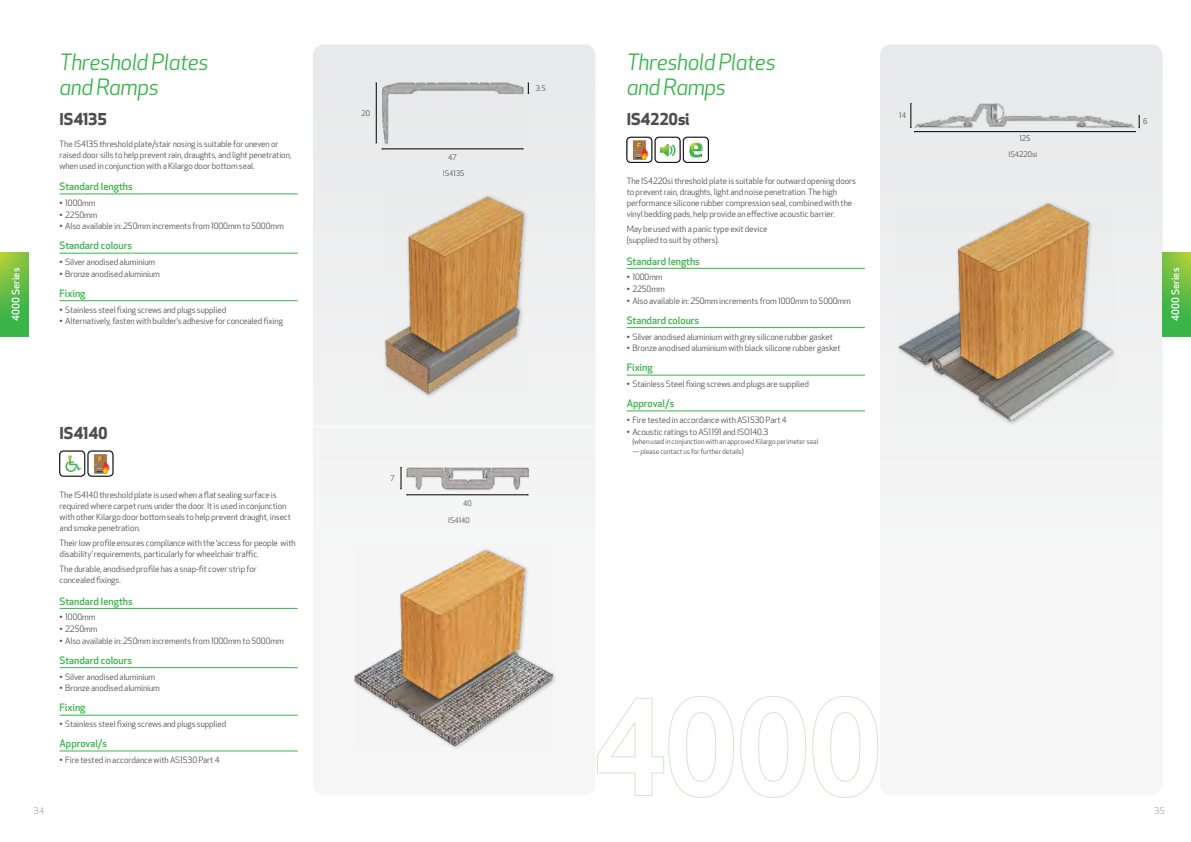
<style>
.page{position:relative;width:1191px;height:842px;background:#fff}
.page>*{position:absolute;margin:0;border:0;box-sizing:border-box;transform-origin:0 0}
.t1{font:italic 22px/25px "Apex New";letter-spacing:-.02em;color:#39b54a}
.t2{font:700 16px "Apex New";letter-spacing:-.02em;color:#4d4d4f}
.t3{font:500 10px "Apex New";color:#39b54a}
.t4{font:500 10px "Apex New";letter-spacing:.01em;color:#fff}
.t5{font:9px "Apex New";color:#a7a9ac}
.t6{font:8.5px/11px "Apex New";letter-spacing:-.01em;color:#4d4d4f}
.t7{font:7.5px/15.9px "Apex New";color:#4d4d4f;text-align:center}
.t8{font:7px "Apex New";letter-spacing:-.01em;color:#4d4d4f}
</style>
<div class="page">
<svg style="left:0;top:252px;width:28px;height:84px;background:#63bd44"></svg>
<div style="left:11px;top:267px;width:10px;height:57px;background:#39b54a;opacity:.5"></div>
<div style="left:880px;top:44px;width:282px;height:751px;background:#f5f5f5;border-radius:11px"></div>
<div style="left:313px;top:44px;width:282px;height:751px;background:#f1f2f2;border-radius:11px"></div>
<svg style="left:1162px;top:252px;width:29px;height:84px;background:#61bc44"></svg>
<div style="left:1170px;top:267px;width:10px;height:57px;background:#39b54a;opacity:.5"></div>
<svg style="left:597px;top:696px;width:281px;height:102px"></svg>
<img style="left:915px;top:103px;width:220px;height:25px">
<hr style="left:914px;top:131px;width:221px;height:1px;background:#000">
<svg style="left:910px;top:103px;width:5px;height:29px"></svg>
<svg style="left:1135px;top:115px;width:5px;height:17px"></svg>
<hr style="left:298px;top:426px;width:297px;height:1px;background:#fff">
<div style="left:895px;top:201px;width:222px;height:226px;background:#f1f1f2"></div>
<img style="left:897px;top:203px;width:216px;height:219px">
<hr style="left:382px;top:149px;width:141px;height:1px;background:#000">
<hr style="left:376px;top:83px;width:1px;height:60px;background:#000">
<img style="left:382px;top:82px;width:141px;height:63px">
<img style="left:384px;top:196px;width:141px;height:199px">
<div style="left:352px;top:547px;width:205px;height:203px;background:#f6f6f7"></div>
<img style="left:354px;top:549px;width:199px;height:198px">
<hr style="left:407px;top:495px;width:121px;height:1px;background:#000">
<svg style="left:400px;top:467px;width:8px;height:28px"></svg>
<img style="left:407px;top:467px;width:121px;height:24px">
<hr style="left:626px;top:268px;width:239px;height:1px;background:#39b54a">
<hr style="left:626px;top:327px;width:239px;height:1px;background:#39b54a">
<hr style="left:626px;top:375px;width:239px;height:1px;background:#39b54a">
<hr style="left:626px;top:411px;width:239px;height:1px;background:#39b54a">
<div style="left:626px;top:137px;width:26px;height:25px;border:1px solid #000;border-radius:4px"></div>
<svg style="left:627px;top:137px;width:81px;height:25px"></svg>
<div style="left:683px;top:137px;width:25px;height:25px;border:1px solid #000;border-radius:4px"></div>
<hr style="left:60px;top:608px;width:238px;height:1px;background:#39b54a">
<hr style="left:60px;top:667px;width:238px;height:1px;background:#39b54a">
<hr style="left:60px;top:715px;width:238px;height:1px;background:#39b54a">
<hr style="left:60px;top:751px;width:238px;height:1px;background:#39b54a">
<svg style="left:60px;top:451px;width:53px;height:25px"></svg>
<div style="left:88px;top:451px;width:25px;height:25px;border:1px solid #000;border-radius:4px"></div>
<hr style="left:60px;top:194px;width:238px;height:1px;background:#39b54a">
<hr style="left:60px;top:253px;width:238px;height:1px;background:#39b54a">
<hr style="left:60px;top:300px;width:238px;height:1px;background:#39b54a">
<h1 class="t1" style="left:60px;top:49px;width:151px">Threshold Plates and Ramps</h1>
<h1 class="t1" style="left:626px;top:49px;width:151px">Threshold Plates and Ramps</h1>
<p class="t7" style="left:361px;top:105px;width:10px">20</p>
<p class="t7" style="left:536px;top:80px;width:11px">3.5</p>
<p class="t7" style="left:899px;top:108px;width:8px">14</p>
<h2 class="t2" style="left:60px;top:108px;width:49px">IS4135</h2>
<p class="t6" style="left:60px;top:138px;width:233px">The IS4135 threshold plate/stair nosing is suitable for uneven or raised door sills to help prevent rain, draughts, and light penetration, when used in conjunction with a Kilargo door bottom seal.</p>
<p class="t3" style="left:60px;top:180px;width:75px">Standard lengths</p>
<p class="t6" style="left:60px;top:197px;width:37px">• 1000mm</p>
<p class="t6" style="left:60px;top:209px;width:39px">• 2250mm</p>
<p class="t6" style="left:60px;top:221px;width:226px">• Also available in: 250mm increments from 1000mm to 5000mm</p>
<p class="t3" style="left:60px;top:239px;width:74px">Standard colours</p>
<p class="t6" style="left:60px;top:257px;width:97px">• Silver anodised aluminium</p>
<p class="t6" style="left:60px;top:268px;width:102px">• Bronze anodised aluminium</p>
<p class="t3" style="left:60px;top:287px;width:27px">Fixing</p>
<p class="t6" style="left:60px;top:304px;width:168px">• Stainless steel fixing screws and plugs supplied</p>
<p class="t6" style="left:60px;top:316px;width:225px">• Alternatively, fasten with builder’s adhesive for concealed fixing</p>
<h2 class="t2" style="left:626px;top:108px;width:64px">IS4220si</h2>
<p class="t7" style="left:1143px;top:113px;width:6px">6</p>
<p class="t7" style="left:1008px;top:130px;width:30px">125<br>IS4220si</p>
<p class="t7" style="left:443px;top:149px;width:23px">47<br>IS4135</p>
<p class="t6" style="left:626px;top:176px;width:231px">The IS4220si threshold plate is suitable for outward opening doors to prevent rain, draughts, light and noise penetration. The high performance silicone rubber compression seal, combined with the vinyl bedding pads, help provide an effective acoustic barrier.</p>
<p class="t6" style="left:626px;top:224px;width:142px">May be used with a panic type exit device (supplied to suit by others).</p>
<p class="t3" style="left:626px;top:254px;width:75px">Standard lengths</p>
<p class="t6" style="left:626px;top:272px;width:37px">• 1000mm</p>
<p class="t6" style="left:626px;top:283px;width:39px">• 2250mm</p>
<p class="t6" style="left:626px;top:295px;width:226px">• Also available in: 250mm increments from 1000mm to 5000mm</p>
<p class="t3" style="left:626px;top:313px;width:74px">Standard colours</p>
<p class="t6" style="left:626px;top:331px;width:208px">• Silver anodised aluminium with grey silicone rubber gasket</p>
<p class="t6" style="left:626px;top:343px;width:215px">• Bronze anodised aluminium with black silicone rubber gasket</p>
<p class="t3" style="left:626px;top:361px;width:27px">Fixing</p>
<p class="t6" style="left:626px;top:378px;width:184px">• Stainless Steel fixing screws and plugs are supplied</p>
<p class="t3" style="left:626px;top:397px;width:49px">Approval/s</p>
<p class="t6" style="left:626px;top:414px;width:162px">• Fire tested in accordance with AS1530 Part 4</p>
<p class="t6" style="left:626px;top:426px;width:143px">• Acoustic ratings to AS1191 and ISO140.3</p>
<p class="t8" style="left:632px;top:437px;width:187px">(when used in conjunction with an approved Kilargo perimeter seal</p>
<p class="t8" style="left:632px;top:447px;width:113px">— please contact us for further details)</p>
<p class="t4" style="left:9px;top:321px;width:55px;rotate:-90deg">4000 Series</p>
<p class="t4" style="left:1168px;top:321px;width:55px;rotate:-90deg">4000 Series</p>
<h2 class="t2" style="left:60px;top:422px;width:50px">IS4140</h2>
<p class="t6" style="left:60px;top:489px;width:233px">The IS4140 threshold plate is used when a flat sealing surface is required where carpet runs under the door. It is used in conjunction with other Kilargo door bottom seals to help prevent draught, insect and smoke penetration.</p>
<p class="t6" style="left:60px;top:538px;width:238px">Their low profile ensures compliance with the ‘access for people with disability’ requirements, particularly for wheelchair traffic.</p>
<p class="t6" style="left:60px;top:564px;width:199px">The durable, anodised profile has a snap-fit cover strip for concealed fixings.</p>
<p class="t3" style="left:60px;top:594px;width:75px">Standard lengths</p>
<p class="t6" style="left:60px;top:612px;width:37px">• 1000mm</p>
<p class="t6" style="left:60px;top:623px;width:39px">• 2250mm</p>
<p class="t6" style="left:60px;top:635px;width:226px">• Also available in: 250mm increments from 1000mm to 5000mm</p>
<p class="t3" style="left:60px;top:654px;width:74px">Standard colours</p>
<p class="t6" style="left:60px;top:671px;width:97px">• Silver anodised aluminium</p>
<p class="t6" style="left:60px;top:683px;width:102px">• Bronze anodised aluminium</p>
<p class="t3" style="left:60px;top:701px;width:27px">Fixing</p>
<p class="t6" style="left:60px;top:719px;width:168px">• Stainless steel fixing screws and plugs supplied</p>
<p class="t3" style="left:60px;top:737px;width:49px">Approval/s</p>
<p class="t6" style="left:60px;top:754px;width:162px">• Fire tested in accordance with AS1530 Part 4</p>
<p class="t7" style="left:390px;top:470px;width:6px">7</p>
<p class="t7" style="left:463px;top:495px;width:10px">40</p>
<p class="t7" style="left:448px;top:512px;width:23px">IS4140</p>
<p class="t5" style="left:34px;top:805px;width:12px">34</p>
<p class="t5" style="left:1154px;top:805px;width:12px">35</p>
</div>
